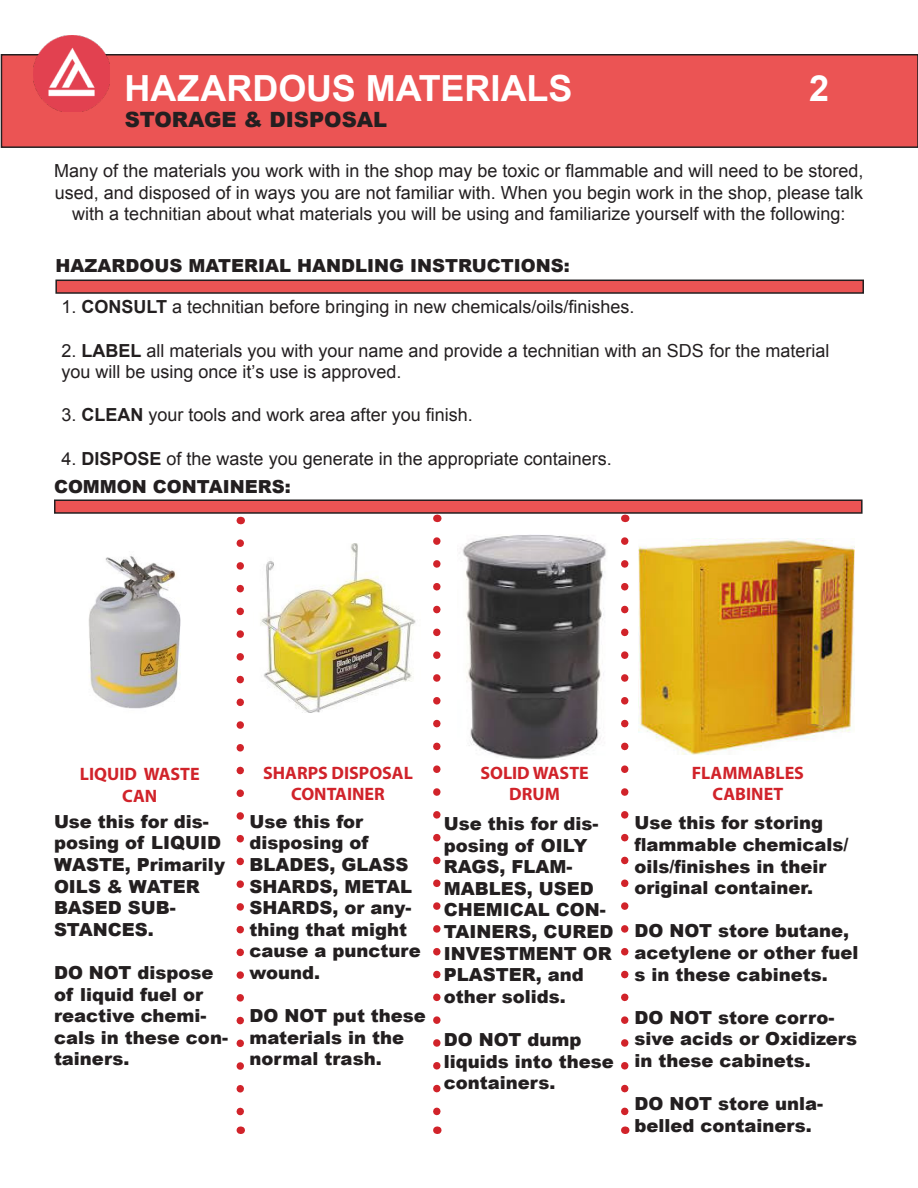
<style>
.page{position:relative;width:918px;height:1188px;background:#fff}
.page>*{position:absolute;margin:0;border:0;box-sizing:border-box;transform-origin:0 0}
.t1{font:700 36px "Arial";color:#fff}
.t2{font:900 21px "Arial";color:#231f20}
.t3{font:900 18px/21.6px "Arial";color:#231f20}
.t4{font:18px/21.6px "Arial";color:#231f20}
.t5{font:700 18px "Myriad Pro";color:#d1232a}
.s1{font-weight:700}
</style>
<div class="page">
<div style="left:1px;top:55px;width:917px;height:92px;background:#eb5454"></div>
<div style="left:1px;top:54px;width:917px;height:94px;border:2px solid #231f20"></div>
<img style="left:34px;top:36px;width:76px;height:76px">
<div style="left:56px;top:280px;width:807px;height:13px;background:#eb5454"></div>
<div style="left:55px;top:280px;width:809px;height:14px;border:2px solid #231f20"></div>
<img style="left:260px;top:543px;width:156px;height:170px">
<img style="left:462px;top:534px;width:144px;height:225px">
<img style="left:638px;top:538px;width:216px;height:216px">
<svg style="left:237px;top:543px;width:7px;height:573px"></svg>
<svg style="left:433px;top:541px;width:8px;height:575px"></svg>
<svg style="left:621px;top:541px;width:7px;height:575px"></svg>
<img style="left:88px;top:556px;width:93px;height:153px">
<div style="left:55px;top:500px;width:807px;height:13px;background:#eb5454"></div>
<div style="left:54px;top:500px;width:809px;height:14px;border:2px solid #231f20"></div>
<p class="t1" style="left:124px;top:65px;width:449px">HAZARDOUS MATERIALS</p>
<p class="t1" style="left:809px;top:65px;width:22px">2</p>
<p class="t2" style="left:125px;top:105px;width:264px">STORAGE &amp; DISPOSAL</p>
<p class="t4" style="left:54px;top:160px;width:811px;text-align:center">Many of the materials you work with in the shop may be toxic or flammable and will need to be stored, used, and disposed of in ways you are not familiar with. When you begin work in the shop, please talk with a technitian about what materials you will be using and familiarize yourself with the following:</p>
<p class="t3" style="left:55px;top:254px;width:516px">HAZARDOUS MATERIAL HANDLING INSTRUCTIONS:</p>
<p class="t4" style="left:62px;top:296px;width:574px">1. <span class="s1">CONSULT</span> a technitian before bringing in new chemicals/oils/finishes.</p>
<p class="t4" style="left:62px;top:340px;width:770px">2. <span class="s1">LABEL</span> all materials you with your name and provide a technitian with an SDS for the material you will be using once it’s use is approved.</p>
<p class="t4" style="left:62px;top:404px;width:413px">3. <span class="s1">CLEAN</span> your tools and work area after you finish.</p>
<p class="t4" style="left:62px;top:448px;width:552px">4. <span class="s1">DISPOSE</span> of the waste you generate in the appropriate containers.</p>
<p class="t3" style="left:54px;top:475px;width:238px">COMMON CONTAINERS:</p>
<p class="t5" style="left:80px;top:762px;width:121px">LIQUID WASTE</p>
<p class="t5" style="left:122px;top:784px;width:37px">CAN</p>
<p class="t3" style="left:54px;top:810px;width:173px">Use this for dis&shy;posing of LIQUID<br>WASTE, Primarily<br>OILS &amp; WATER<br>BASED SUB-<br>STANCES.</p>
<p class="t3" style="left:54px;top:961px;width:176px">DO NOT dispose of liquid fuel or reactive chemi&shy;cals in these con&shy;tainers.</p>
<p class="t5" style="left:263px;top:761px;width:151px">SHARPS DISPOSAL</p>
<p class="t5" style="left:291px;top:782px;width:95px">CONTAINER</p>
<p class="t3" style="left:249px;top:810px;width:173px">Use this for disposing of<br>BLADES, GLASS<br>SHARDS, METAL<br>SHARDS, or any&shy;thing that might cause a puncture wound.</p>
<p class="t3" style="left:249px;top:1004px;width:178px">DO NOT put these materials in the normal trash.</p>
<p class="t5" style="left:480px;top:761px;width:110px">SOLID WASTE</p>
<p class="t5" style="left:509px;top:782px;width:52px">DRUM</p>
<p class="t3" style="left:444px;top:812px;width:171px">Use this for dis&shy;posing of OILY<br>RAGS, FLAM-<br>MABLES, USED<br>CHEMICAL CON-<br>TAINERS, CURED<br>INVESTMENT OR<br>PLASTER, and other solids.</p>
<p class="t3" style="left:444px;top:1028px;width:171px">DO NOT dump liquids into these containers.</p>
<p class="t5" style="left:692px;top:761px;width:114px">FLAMMABLES</p>
<p class="t5" style="left:713px;top:782px;width:72px">CABINET</p>
<p class="t3" style="left:634px;top:812px;width:215px">Use this for storing flammable chemicals/ oils/finishes in their original container.</p>
<p class="t3" style="left:634px;top:920px;width:226px">DO NOT store butane, acetylene or other fuel s in these cabinets.</p>
<p class="t3" style="left:634px;top:1006px;width:224px">DO NOT store corro&shy;sive acids or Oxidizers in these cabinets.</p>
<p class="t3" style="left:634px;top:1092px;width:190px">DO NOT store unla&shy;belled containers.</p>
</div>
